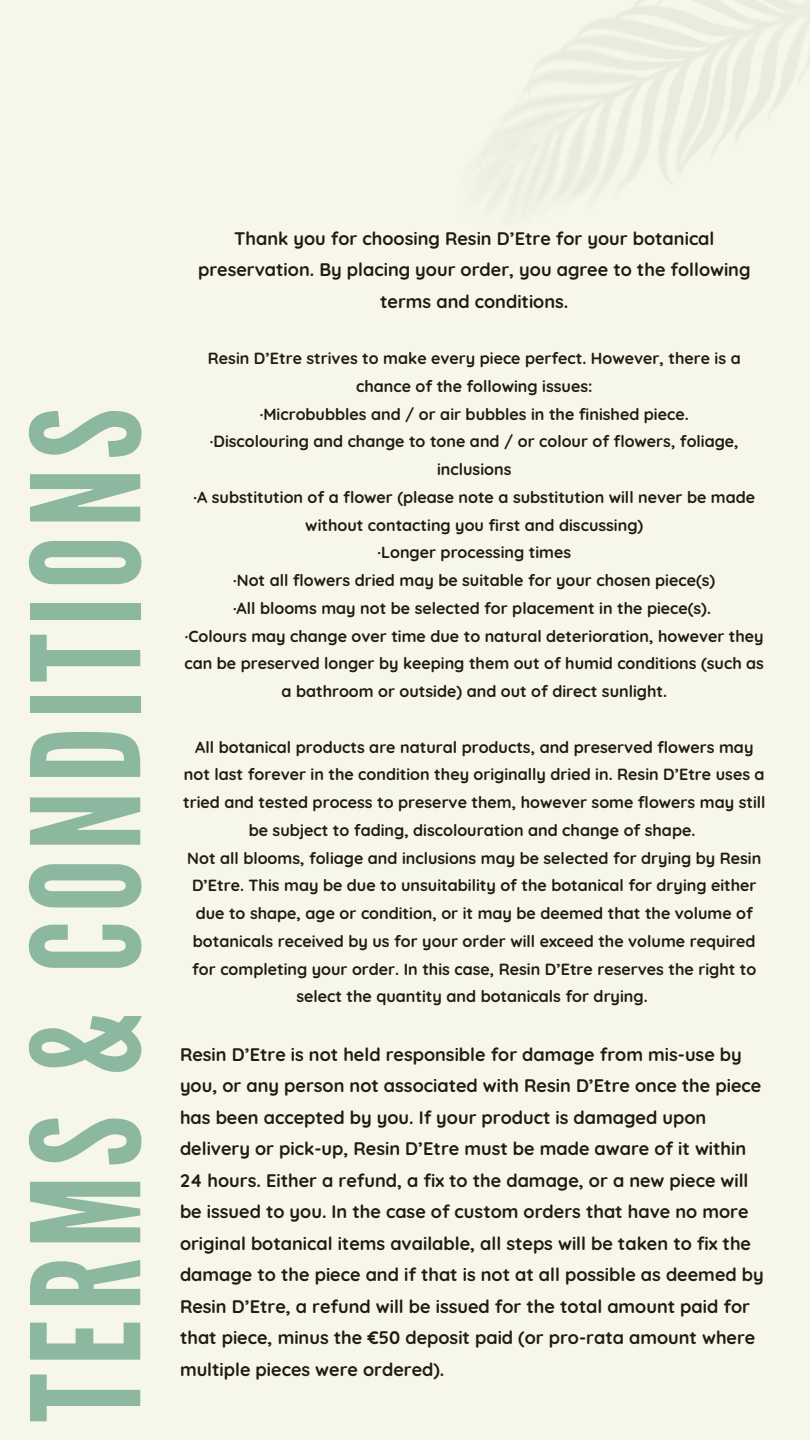
<style>
.page{position:relative;width:810px;height:1440px;background:#f6f6e9}
.page>*{position:absolute;margin:0;border:0;box-sizing:border-box;transform-origin:0 0}
.t1{font:150px "League Gothic";letter-spacing:.055em;color:#8cb89f}
.t2{font:700 18.1px/31.5px "Quicksand";color:#231916;text-align:center}
.t3{font:700 16.1px/27.8px "Quicksand";color:#231916;text-align:center}
</style>
<div class="page">
<h1 class="t1" style="left:0;top:1422px;width:1015px;rotate:-90deg">TERMS &amp; CONDITIONS</h1>
<p class="t2" style="left:198px;top:222px;width:554px">Thank you for choosing Resin D’Etre for your botanical preservation. By placing your order, you agree to the following terms and conditions.</p>
<p class="t3" style="left:185px;top:344px;width:581px">Resin D’Etre strives to make every piece perfect. However, there is a chance of the following issues:<br>·Microbubbles and / or air bubbles in the finished piece.<br>·Discolouring and change to tone and / or colour of flowers, foliage, inclusions<br>·A substitution of a flower (please note a substitution will never be made without contacting you first and discussing)<br>·Longer processing times<br>·Not all flowers dried may be suitable for your chosen piece(s)<br>·All blooms may not be selected for placement in the piece(s).<br>·Colours may change over time due to natural deterioration, however they can be preserved longer by keeping them out of humid conditions (such as a bathroom or outside) and out of direct sunlight.</p>
<p class="t3" style="left:183px;top:733px;width:584px">All botanical products are natural products, and preserved flowers may not last forever in the condition they originally dried in. Resin D’Etre uses a tried and tested process to preserve them, however some flowers may still be subject to fading, discolouration and change of shape.<br>Not all blooms, foliage and inclusions may be selected for drying by Resin D’Etre. This may be due to unsuitability of the botanical for drying either due to shape, age or condition, or it may be deemed that the volume of botanicals received by us for your order will exceed the volume required for completing your order. In this case, Resin D’Etre reserves the right to select the quantity and botanicals for drying.</p>
<p class="t2" style="left:180px;top:1038px;width:585px;text-align:left">Resin D’Etre is not held responsible for damage from mis-use by you, or any person not associated with Resin D’Etre once the piece has been accepted by you. If your product is damaged upon delivery or pick-up, Resin D’Etre must be made aware of it within 24 hours. Either a refund, a fix to the damage, or a new piece will be issued to you. In the case of custom orders that have no more original botanical items available, all steps will be taken to fix the damage to the piece and if that is not at all possible as deemed by Resin D’Etre, a refund will be issued for the total amount paid for that piece, minus the €50 deposit paid (or pro-rata amount where multiple pieces were ordered).</p>
</div>
